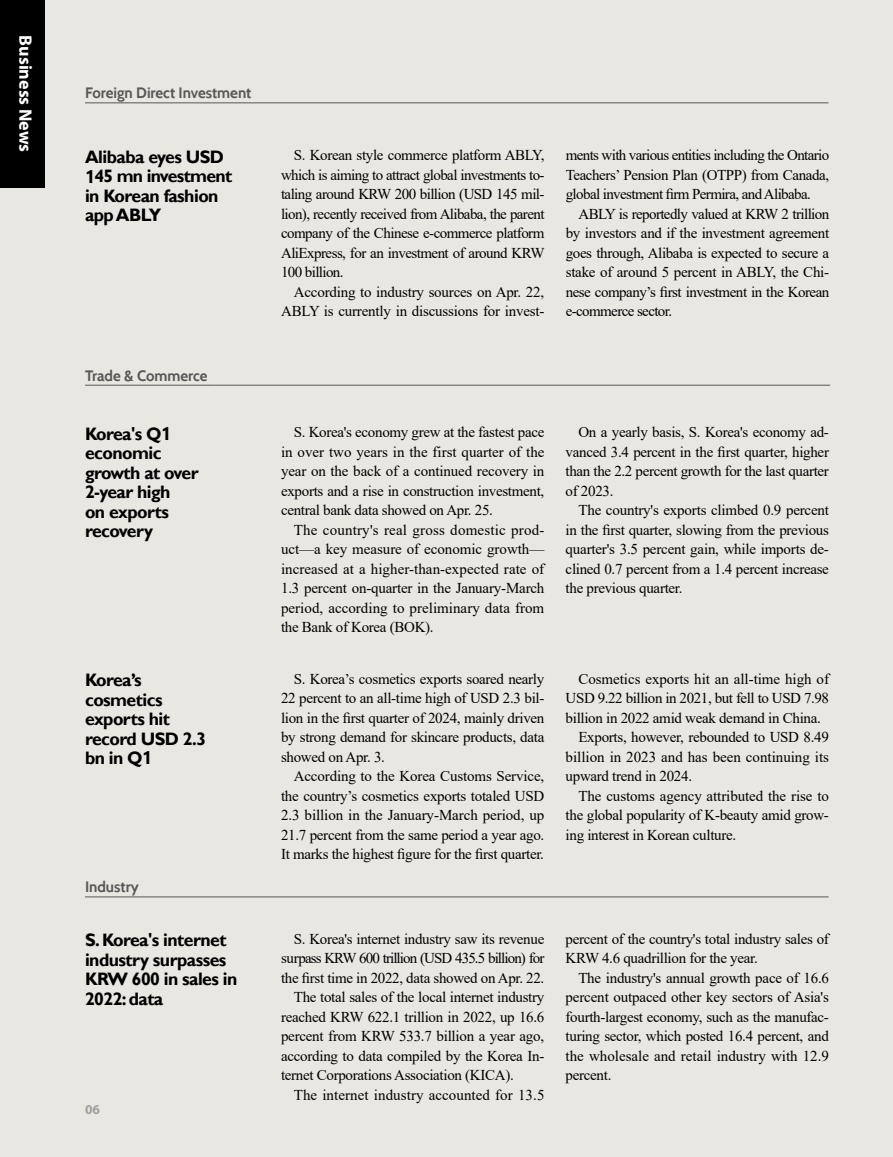
<style>
.page{position:relative;width:893px;height:1157px;background:#e9e7e2}
.page>*{position:absolute;margin:0;border:0;box-sizing:border-box;transform-origin:0 0}
.t1{font:700 18px/19.5px "Gill Sans";letter-spacing:-.03em;color:#000}
.t2{font:700 18px "Myriad Pro";color:#fff}
.t3{font:15px/19.5px "Times New Roman";letter-spacing:-.02em;color:#000;text-align:justify}
.t4{font:700 15px "Cabin";color:#595757}
.t5{font:15px "Times New Roman";letter-spacing:-.06em;color:#000}
.t6{font:15px "Times New Roman";color:#000}
.t7{font:15px "Times New Roman";letter-spacing:.005em;color:#000}
.t8{font:700 13.5px "Myriad Pro";color:#9fa0a0}
.s1{font-family:"Gadugi"}
</style>
<div class="page">
<div style="left:0;top:0;width:44px;height:187px;background:#000"></div>
<hr style="left:85px;top:102px;width:743px;height:1px;background:#595757">
<hr style="left:85px;top:896px;width:118px;height:1px;background:#595757">
<hr style="left:203px;top:896px;width:626px;height:1px;background:#595757">
<hr style="left:85px;top:385px;width:129px;height:1px;background:#595757">
<hr style="left:214px;top:385px;width:616px;height:1px;background:#595757">
<p class="t2" style="left:37px;top:35px;width:118px;rotate:90deg">Business News</p>
<p class="t4" style="left:85px;top:84px;width:168px">Foreign Direct Investment</p>
<p class="t1" style="left:85px;top:148px;width:149px">Alibaba eyes USD<br><span class="s1">1</span>45 mn investment in Korean fashion app ABLY</p>
<p class="t4" style="left:85px;top:366px;width:124px">Trade &amp; Commerce</p>
<p class="t1" style="left:85px;top:424px;width:115px">Korea's Q<span class="s1">1 </span>economic growth at over<br>2-year high<br>on exports recovery</p>
<p class="t1" style="left:85px;top:671px;width:123px">Korea’s cosmetics exports hit record USD 2.3 bn in Q<span class="s1">1</span></p>
<p class="t4" style="left:85px;top:878px;width:55px">Industry</p>
<p class="t1" style="left:85px;top:931px;width:154px">S. Korea's internet industry surpasses<br>KRW 600 in sales in<br>2022: data</p>
<p class="t8" style="left:85px;top:1100px;width:16px">06</p>
<p class="t3" style="left:281px;top:145px;width:265px;text-indent:13px">S. Korean style commerce platform ABLY, which is aiming to attract global investments to&shy;taling around KRW 200 billion (USD 145 mil&shy;lion), recently received from Alibaba, the parent company of the Chinese e-commerce platform AliExpress, for an investment of around KRW 100 billion.</p>
<p class="t3" style="left:281px;top:281px;width:265px;text-align:right">According to industry sources on Apr. 22,<br>ABLY is currently in discussions for invest-</p>
<p class="t3" style="left:566px;top:145px;width:265px">ments with various entities including the Ontario Teachers’ Pension Plan (OTPP) from Canada, global investment firm Permira, and Alibaba.</p>
<p class="t3" style="left:566px;top:203px;width:265px;text-indent:13px">ABLY is reportedly valued at KRW 2 trillion by investors and if the investment agreement goes through, Alibaba is expected to secure a stake of around 5 percent in ABLY, the Chi&shy;nese company’s first investment in the Korean e-commerce sector.</p>
<p class="t3" style="left:281px;top:422px;width:265px;text-indent:13px">S. Korea's economy grew at the fastest pace in over two years in the first quarter of the year on the back of a continued recovery in exports and a rise in construction investment, central bank data showed on Apr. 25.</p>
<p class="t3" style="left:281px;top:519px;width:265px;text-indent:13px">The country's real gross domestic prod&shy;uct—a key measure of economic growth— increased at a higher-than-expected rate of 1.3 percent on-quarter in the January-March period, according to preliminary data from the Bank of Korea (BOK).</p>
<p class="t3" style="left:281px;top:668px;width:265px;text-indent:13px">S. Korea’s cosmetics exports soared nearly 22 percent to an all-time high of USD 2.3 bil&shy;lion in the first quarter of 2024, mainly driven by strong demand for skincare products, data showed on Apr. 3.</p>
<p class="t3" style="left:281px;top:766px;width:265px;text-indent:13px">According to the Korea Customs Service, the country’s cosmetics exports totaled USD 2.3 billion in the January-March period, up 21.7 percent from the same period a year ago.<br>It marks the highest figure for the first quarter.</p>
<p class="t3" style="left:566px;top:422px;width:265px;text-indent:13px">On a yearly basis, S. Korea's economy ad&shy;vanced 3.4 percent in the first quarter, higher than the 2.2 percent growth for the last quarter of 2023.</p>
<p class="t3" style="left:566px;top:500px;width:265px;text-indent:13px">The country's exports climbed 0.9 percent in the first quarter, slowing from the previous quarter's 3.5 percent gain, while imports de&shy;clined 0.7 percent from a 1.4 percent increase the previous quarter.</p>
<p class="t3" style="left:578px;top:668px;width:252px">Cosmetics exports hit an all-time high of</p>
<p class="t3" style="left:566px;top:688px;width:265px">USD 9.22 billion in 2021, but fell to USD 7.98</p>
<p class="t3" style="left:566px;top:707px;width:257px">billion in 2022 amid weak demand in China.</p>
<p class="t3" style="left:578px;top:727px;width:252px">Exports, however, rebounded to USD 8.49</p>
<p class="t6" style="left:566px;top:746px;width:265px">billion in 2023 and has been continuing its</p>
<p class="t3" style="left:566px;top:766px;width:128px">upward trend in 2024.</p>
<p class="t3" style="left:578px;top:785px;width:252px">The customs agency attributed the rise to</p>
<p class="t3" style="left:566px;top:805px;width:265px">the global popularity of K-beauty amid grow-</p>
<p class="t3" style="left:566px;top:824px;width:172px">ing interest in Korean culture.</p>
<p class="t3" style="left:294px;top:928px;width:252px">S. Korea's internet industry saw its revenue</p>
<p class="t5" style="left:281px;top:947px;width:265px">surpass KRW 600 trillion (USD 435.5 billion) for</p>
<p class="t3" style="left:281px;top:967px;width:265px">the first time in 2022, data showed on Apr. 22.</p>
<p class="t3" style="left:294px;top:987px;width:252px">The total sales of the local internet industry</p>
<p class="t3" style="left:281px;top:1006px;width:265px">reached KRW 622.1 trillion in 2022, up 16.6</p>
<p class="t3" style="left:281px;top:1026px;width:265px">percent from KRW 533.7 billion a year ago,</p>
<p class="t3" style="left:281px;top:1045px;width:265px">according to data compiled by the Korea In-</p>
<p class="t3" style="left:281px;top:1065px;width:234px">ternet Corporations Association (KICA).</p>
<p class="t7" style="left:294px;top:1084px;width:252px">The internet industry accounted for 13.5</p>
<p class="t3" style="left:566px;top:928px;width:265px">percent of the country's total industry sales of<br>KRW 4.6 quadrillion for the year.</p>
<p class="t3" style="left:566px;top:967px;width:265px;text-indent:13px">The industry's annual growth pace of 16.6 percent outpaced other key sectors of Asia's fourth-largest economy, such as the manufac&shy;turing sector, which posted 16.4 percent, and the wholesale and retail industry with 12.9 percent.</p>
</div>
